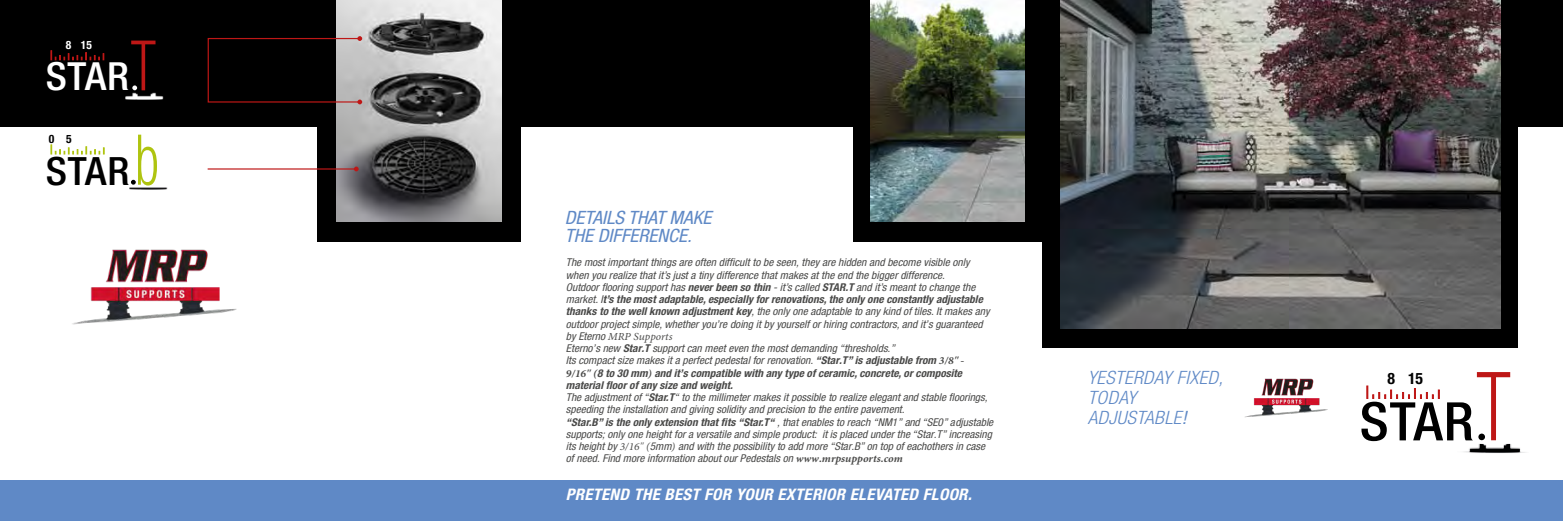
<style>
.page{position:relative;width:1563px;height:521px;background:#fff}
.page>*{position:absolute;margin:0;border:0;box-sizing:border-box;transform-origin:0 0}
.t1{font:500 condensed 53.12px "Helvetica Neue LT Pro";color:#000;scale:1.05 1}
.t2{font:500 condensed 39px "Helvetica Neue LT Pro";color:#000;scale:1.05 1}
.t3{font:500 condensed 38.75px "Helvetica Neue LT Pro";color:#fff;scale:1.05 1}
.t4{font:italic 300 condensed 18.38px/20px "Helvetica Neue LT Std";letter-spacing:.02em;color:#5f89c6;scale:1.05 1}
.t5{font:italic condensed 18.38px/18.4px "Helvetica Neue LT Std";color:#5f89c6;scale:1.05 1}
.t6{font:italic 700 condensed 15.88px "Helvetica Neue LT Std";letter-spacing:.02em;color:#fff;scale:1.05 1}
.t7{font:700 condensed 15.75px "Helvetica Neue LT Pro";color:#000}
.t8{font:700 condensed 11.5px "Helvetica Neue LT Pro";color:#fff}
.t9{font:700 condensed 11.5px "Helvetica Neue LT Pro";color:#000}
.t10{font:italic condensed 10.75px/12.2px "Helvetica Neue LT Std";color:#4a4a49;scale:1.05 1}
.t11{font:italic 10.75px "Minion Pro";color:#4a4a49;scale:1.05 1}
.s1{font-family:"Helvetica Neue LT Std";font-weight:300;font-size:69.62px;color:#be1716}
.s2{font-family:"Helvetica Neue LT Std";font-weight:300;font-size:70px;color:#afc410}
.s3{font-weight:700}
.s4{font-family:"Helvetica Neue LT Std";font-stretch:condensed}
.s5{font-family:"Minion Pro";font-weight:700;font-stretch:normal}
.s6{font-family:"Minion Pro";font-stretch:normal}
.s7{font-weight:400}
.s8{font-family:"Helvetica Neue LT Std";font-weight:300;font-size:95.5px;color:#be1716}
</style>
<div class="page">
<div style="left:0;top:0;width:1563px;height:126px;background:#000"></div>
<div style="left:0;top:481px;width:1563px;height:40px;background:#5f89c6"></div>
<div style="left:318px;top:0;width:203px;height:242px;background:#000"></div>
<img style="left:336px;top:0;width:165px;height:222px">
<div style="left:208px;top:38px;width:152px;height:65px;border:1px solid #be1716"></div>
<svg style="left:357px;top:36px;width:5px;height:5px"></svg>
<svg style="left:357px;top:100px;width:5px;height:4px"></svg>
<hr style="left:208px;top:168px;width:148px;height:2px;background:#be1716">
<svg style="left:354px;top:167px;width:5px;height:4px"></svg>
<svg style="left:51px;top:144px;width:54px;height:10px"></svg>
<img style="left:129px;top:179px;width:39px;height:11px">
<svg style="left:51px;top:50px;width:53px;height:10px"></svg>
<img style="left:125px;top:87px;width:39px;height:13px">
<svg style="left:132px;top:85px;width:5px;height:5px"></svg>
<svg style="left:1366px;top:385px;width:74px;height:14px"></svg>
<img style="left:1464px;top:434px;width:62px;height:19px">
<div style="left:1478px;top:433px;width:7px;height:7px;background:#000;border-radius:50%"></div>
<div style="left:853px;top:0;width:192px;height:242px;background:#000"></div>
<div style="left:1042px;top:0;width:476px;height:347px;background:#000"></div>
<img style="left:870px;top:0;width:154px;height:222px">
<img style="left:1060px;top:0;width:440px;height:328px">
<img style="left:72px;top:249px;width:165px;height:76px">
<img style="left:1245px;top:378px;width:83px;height:40px">
<h3 class="t3" style="left:46px;top:54px;width:106px">STAR<span class="s1">T</span></h3>
<p class="t8" style="left:66px;top:38px;width:28px">8 15</p>
<h2 class="t2" style="left:46px;top:148px;width:109px">STAR<span class="s2">b</span></h2>
<p class="t9" style="left:49px;top:132px;width:24px">0 5</p>
<h3 class="t5" style="left:565px;top:209px;width:141px">DETAILS THAT MAKE<br>THE DIFFERENCE.</h3>
<p class="t10" style="left:566px;top:257px;width:405px">The most important things are often difficult to be seen, they are hidden and become visible only when you realize that it’s just a tiny difference that makes at the end the bigger difference.<br>Outdoor flooring support has <span class="s3">never been so thin</span> - it’s called <span class="s3">STAR.T</span> and it’s meant to change the market. I<span class="s3">t’s the most adaptable, especially for renovations, the only one constantly adjustable thanks to the well known adjustment key</span>, the only one adaptable to any kind of tiles. It makes any outdoor project simple, whether you’re doing it by yourself or hiring contractors, and it’s guaranteed</p>
<p class="t11" style="left:566px;top:329px;width:103px"><span class="s4">by Eterno</span> MRP Supports</p>
<p class="t10" style="left:566px;top:342px;width:409px">Eterno’s new <span class="s3">Star.T</span> support can meet even the most demanding “thresholds.”<br>Its compact size makes it a perfect pedestal for renovation. <span class="s3">“Star.T” is adjustable from</span> <span class="s5">3/8" -<br>9/16" (</span><span class="s3">8 to 30 mm</span><span class="s5">)</span> <span class="s3">and it’s compatible with any type of ceramic, concrete, or composite material floor of any size and weight.<br></span>The adjustment of “<span class="s3">Star.T</span>“ to the millimeter makes it possible to realize elegant and stable floorings, speeding the installation and giving solidity and precision to the entire pavement.<br><span class="s3">“Star.B” is the only extension that fits “Star.T“</span> , that enables to reach “NM1” and “SE0” adjustable supports; only one height for a versatile and simple product: it is placed under the “Star.T” increasing its height by <span class="s6">3/16" (</span>5mm<span class="s6">)</span> and with the possibility to add more “Star.B” on top of eachothers in case of need. Find more information about our Pedestals on <span class="s5">www.mrpsupports.com</span></p>
<h3 class="t6" style="left:566px;top:484px;width:19px">Pretend</h3>
<h3 class="t6" style="left:634px;top:484px;width:39px">thebest</h3>
<h3 class="t6" style="left:704px;top:484px;width:49px">for your</h3>
<h3 class="t6" style="left:777px;top:484px;width:26px">exterior</h3>
<h3 class="t6" style="left:850px;top:484px;width:10px">elevated</h3>
<h3 class="t6" style="left:923px;top:484px;width:18px">floor</h3>
<h3 class="t6" style="left:968px;top:484px;width:5px">.</h3>
<h3 class="t4" style="left:1087px;top:368px;width:130px">YESTERDAY FIXED,<br>TODAY<br>ADJUSTABLE<span class="s7">!</span></h3>
<h1 class="t1" style="left:1359px;top:390px;width:145px">STAR<span class="s8">T</span></h1>
<h3 class="t7" style="left:1387px;top:369px;width:37px">8 15</h3>
</div>
